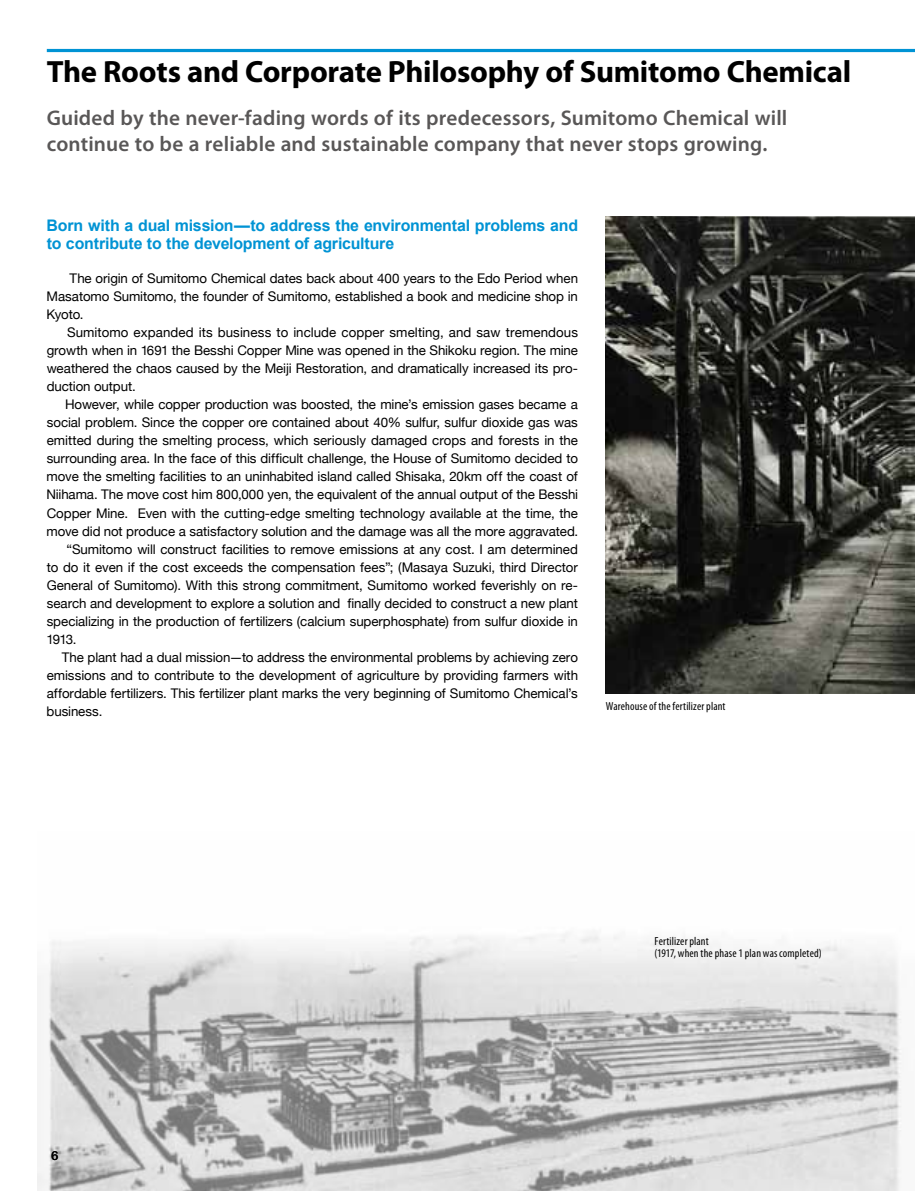
<style>
.page{position:relative;width:915px;height:1191px;background:#fff}
.page>*{position:absolute;margin:0;border:0;box-sizing:border-box;transform-origin:0 0}
.t1{font:700 30.9px "Myriad Pro";letter-spacing:-.01em;color:#000}
.t2{font:600 21.3px/25.5px "Myriad Pro";letter-spacing:.01em;color:#595757}
.t3{font:700 15.9px/18.9px "Arial";letter-spacing:-.01em;color:#0093d4}
.t4{font:13.35px/18px "Helvetica Neue";letter-spacing:-.005em;color:#000;text-align:justify}
.t5{font:500 12px "LT Univers Basic";color:#000}
.t6{font:condensed 11.7px/12.8px "Myriad Pro";letter-spacing:.01em;color:#000}
</style>
<div class="page">
<img style="left:37px;top:933px;width:865px;height:258px">
<img style="left:605px;top:217px;width:309px;height:477px">
<hr style="left:47px;top:49px;width:867px;height:3px;background:#0093d4">
<h1 class="t1" style="left:47px;top:52px;width:805px">The Roots and Corporate Philosophy of Sumitomo Chemical</h1>
<h2 class="t2" style="left:47px;top:105px;width:742px">Guided by the never-fading words of its predecessors, Sumitomo Chemical will continue to be a reliable and sustainable company that never stops growing.</h2>
<p class="t3" style="left:47px;top:216px;width:533px">Born with a dual mission—to address the environmental problems and to contribute to the development of agriculture</p>
<p class="t4" style="left:47px;top:269px;width:532px;text-indent:23px">The origin of Sumitomo Chemical dates back about 400 years to the Edo Period when Masatomo Sumitomo, the founder of Sumitomo, established a book and medicine shop in Kyoto.</p>
<p class="t4" style="left:47px;top:323px;width:532px;text-indent:20px">Sumitomo expanded its business to include copper smelting, and saw tremendous growth when in 1691 the Besshi Copper Mine was opened in the Shikoku region. The mine weathered the chaos caused by the Meiji Restoration, and dramatically increased its pro&shy;duction output.</p>
<p class="t4" style="left:65px;top:395px;width:514px">However, while copper production was boosted, the mine’s emission gases became a</p>
<p class="t4" style="left:47px;top:413px;width:532px">social problem. Since the copper ore contained about 40% sulfur, sulfur dioxide gas was</p>
<p class="t4" style="left:47px;top:431px;width:532px">emitted during the smelting process, which seriously damaged crops and forests in the</p>
<p class="t4" style="left:47px;top:449px;width:532px">surrounding area. In the face of this difficult challenge, the House of Sumitomo decided to</p>
<p class="t4" style="left:47px;top:467px;width:532px">move the smelting facilities to an uninhabited island called Shisaka, 20km off the coast of</p>
<p class="t4" style="left:47px;top:485px;width:533px">Niihama. The move cost him 800,000 yen, the equivalent of the annual output of the Besshi</p>
<p class="t4" style="left:47px;top:503px;width:532px">Copper Mine. Even with the cutting-edge smelting technology available at the time, the</p>
<p class="t4" style="left:47px;top:522px;width:533px">move did not produce a satisfactory solution and the damage was all the more aggravated.</p>
<p class="t4" style="left:66px;top:540px;width:513px">“Sumitomo will construct facilities to remove emissions at any cost. I am determined</p>
<p class="t4" style="left:47px;top:558px;width:532px">to do it even if the cost exceeds the compensation fees”; (Masaya Suzuki, third Director</p>
<p class="t4" style="left:47px;top:576px;width:532px">General of Sumitomo). With this strong commitment, Sumitomo worked feverishly on re-</p>
<p class="t4" style="left:47px;top:594px;width:532px">search and development to explore a solution and finally decided to construct a new plant</p>
<p class="t4" style="left:47px;top:612px;width:532px">specializing in the production of fertilizers (calcium superphosphate) from sulfur dioxide in</p>
<p class="t4" style="left:47px;top:630px;width:32px">1913.</p>
<p class="t4" style="left:62px;top:648px;width:517px">The plant had a dual mission—to address the environmental problems by achieving zero</p>
<p class="t4" style="left:47px;top:666px;width:532px">emissions and to contribute to the development of agriculture by providing farmers with</p>
<p class="t4" style="left:47px;top:684px;width:532px">affordable fertilizers. This fertilizer plant marks the very beginning of Sumitomo Chemical’s</p>
<p class="t4" style="left:47px;top:702px;width:57px">business.</p>
<p class="t6" style="left:605px;top:699px;width:121px">Warehouse of the fertilizer plant</p>
<p class="t5" style="left:51px;top:1148px;width:9px">6</p>
<p class="t6" style="left:654px;top:934px;width:169px">Fertilizer plant<br>(1917, when the phase 1 plan was completed)</p>
</div>
